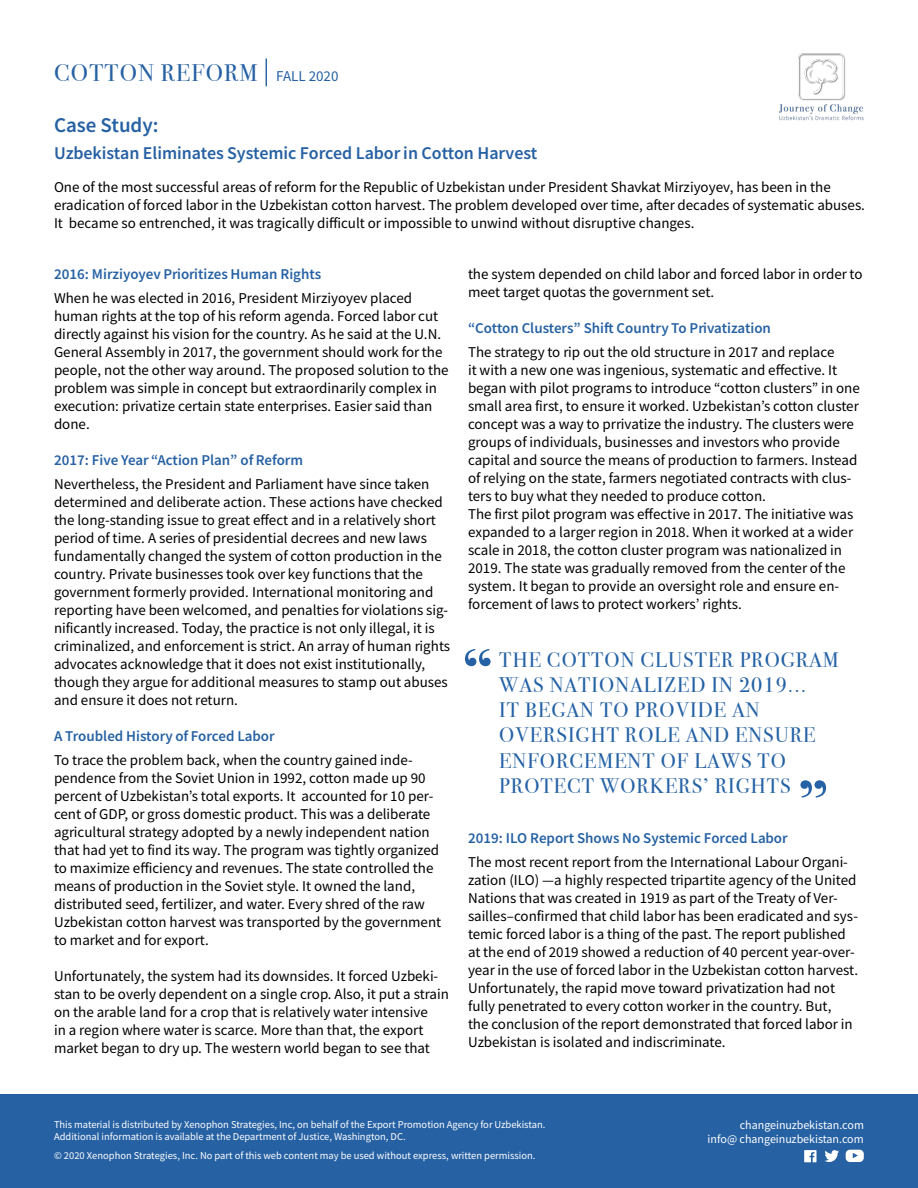
<style>
.page{position:relative;width:918px;height:1188px;background:#fff}
.page>*{position:absolute;margin:0;border:0;box-sizing:border-box;transform-origin:0 0}
.t1{font:76.95px "Bodoni Svty Two ITCTT";color:#2562a5}
.t2{font:24px "Bodoni Svty Two ITCTT";letter-spacing:.05em;color:#2661a3}
.t3{font:21px/25.2px "Bodoni Svty Two ITCTT";letter-spacing:.05em;color:#2562a5}
.t4{font:21px "Source Sans Variable";letter-spacing:.025em;color:#2661a3}
.t5{font:18px "Source Sans Variable";letter-spacing:.03em;color:#2661a3}
.t6{font:15px/18px "Source Sans Variable";letter-spacing:.02em;color:#000}
.t7{font:15px "Source Sans Variable";letter-spacing:.03em;color:#2661a3}
.t8{font:12px/14px "Source Sans Variable";letter-spacing:.02em;color:#fff;text-align:right}
.t9{font:10.5px/12.6px "Source Sans Variable";letter-spacing:.02em;color:#fff}
</style>
<div class="page">
<div style="left:0;top:1094px;width:918px;height:94px;background:#2661a3"></div>
<svg style="left:804px;top:1150px;width:13px;height:12px"></svg>
<svg style="left:825px;top:1150px;width:14px;height:12px"></svg>
<svg style="left:846px;top:1150px;width:18px;height:12px"></svg>
<svg style="left:266px;top:58px;width:1px;height:28px"></svg>
<img style="left:779px;top:53px;width:85px;height:68px">
<h2 class="t2" style="left:54px;top:53px;width:205px">COTTON REFORM</h2>
<p class="t7" style="left:276px;top:67px;width:63px">FALL 2020</p>
<h3 class="t4" style="left:54px;top:112px;width:105px">Case Study:</h3>
<p class="t5" style="left:54px;top:142px;width:484px">Uzbekistan Eliminates Systemic Forced Labor in Cotton Harvest</p>
<p class="t6" style="left:54px;top:178px;width:812px">One of the most successful areas of reform for the Republic of Uzbekistan under President Shavkat Mirziyoyev, has been in the eradication of forced labor in the Uzbekistan cotton harvest. The problem developed over time, after decades of systematic abuses.<br>It became so entrenched, it was tragically difficult or impossible to unwind without disruptive changes.</p>
<p class="t7" style="left:54px;top:265px;width:268px">2016: Mirziyoyev Prioritizes Human Rights</p>
<p class="t6" style="left:54px;top:289px;width:396px">When he was elected in 2016, President Mirziyoyev placed human rights at the top of his reform agenda. Forced labor cut directly against his vision for the country. As he said at the U.N.<br>General Assembly in 2017, the government should work for the people, not the other way around. The proposed solution to the problem was simple in concept but extraordinarily complex in execution: privatize certain state enterprises. Easier said than done.</p>
<p class="t7" style="left:54px;top:451px;width:250px">2017: Five Year “Action Plan” of Reform</p>
<p class="t6" style="left:54px;top:475px;width:397px">Nevertheless, the President and Parliament have since taken determined and deliberate action. These actions have checked the long-standing issue to great effect and in a relatively short period of time. A series of presidential decrees and new laws fundamentally changed the system of cotton production in the country. Private businesses took over key functions that the government formerly provided. International monitoring and reporting have been welcomed, and penalties for violations sig&shy;nificantly increased. Today, the practice is not only illegal, it is criminalized, and enforcement is strict. An array of human rights advocates acknowledge that it does not exist institutionally, though they argue for additional measures to stamp out abuses and ensure it does not return.</p>
<p class="t7" style="left:54px;top:727px;width:221px">A Troubled History of Forced Labor</p>
<p class="t6" style="left:54px;top:751px;width:388px">To trace the problem back, when the country gained inde&shy;pendence from the Soviet Union in 1992, cotton made up 90 percent of Uzbekistan’s total exports. It accounted for 10 per&shy;cent of GDP, or gross domestic product. This was a deliberate agricultural strategy adopted by a newly independent nation that had yet to find its way. The program was tightly organized to maximize efficiency and revenues. The state controlled the means of production in the Soviet style. It owned the land, distributed seed, fertilizer, and water. Every shred of the raw Uzbekistan cotton harvest was transported by the government to market and for export.</p>
<p class="t6" style="left:54px;top:967px;width:396px">Unfortunately, the system had its downsides. It forced Uzbeki&shy;stan to be overly dependent on a single crop. Also, it put a strain on the arable land for a crop that is relatively water intensive<br>in a region where water is scarce. More than that, the export market began to dry up. The western world began to see that</p>
<p class="t6" style="left:468px;top:265px;width:396px">the system depended on child labor and forced labor in order to meet target quotas the government set.</p>
<p class="t7" style="left:468px;top:319px;width:304px">“Cotton Clusters” Shift Country To Privatization</p>
<p class="t6" style="left:468px;top:343px;width:393px">The strategy to rip out the old structure in 2017 and replace<br>it with a new one was ingenious, systematic and effective. It began with pilot programs to introduce “cotton clusters” in one small area first, to ensure it worked. Uzbekistan’s cotton cluster concept was a way to prrivatize the industry. The clusters were groups of individuals, businesses and investors who provide capital and source the means of production to farmers. Instead of relying on the state, farmers negotiated contracts with clus&shy;ters to buy what they needed to produce cotton.<br>The first pilot program was effective in 2017. The initiative was expanded to a larger region in 2018. When it worked at a wider scale in 2018, the cotton cluster program was nationalized in 2019. The state was gradually removed from the center of the system. It began to provide an oversight role and ensure en&shy;forcement of laws to protect workers’ rights.</p>
<h1 class="t1" style="left:460px;top:615px;width:36px">“</h1>
<h3 class="t3" style="left:499px;top:645px;width:341px">THE COTTON CLUSTER PROGRAM<br>WAS NATIONALIZED IN 2019...<br>IT BEGAN TO PROVIDE AN<br>OVERSIGHT ROLE AND ENSURE<br>ENFORCEMENT OF LAWS TO<br>PROTECT WORKERS’ RIGHTS</h3>
<h1 class="t1" style="left:796px;top:745px;width:36px">”</h1>
<p class="t7" style="left:468px;top:829px;width:320px">2019: ILO Report Shows No Systemic Forced Labor</p>
<p class="t6" style="left:468px;top:853px;width:391px">The most recent report from the International Labour Organi&shy;zation (ILO) —a highly respected tripartite agency of the United Nations that was created in 1919 as part of the Treaty of Ver&shy;sailles–confirmed that child labor has been eradicated and sys&shy;temic forced labor is a thing of the past. The report published at the end of 2019 showed a reduction of 40 percent year-over&shy;year in the use of forced labor in the Uzbekistan cotton harvest.<br>Unfortunately, the rapid move toward privatization had not fully penetrated to every cotton worker in the country. But,<br>the conclusion of the report demonstrated that forced labor in Uzbekistan is isolated and indiscriminate.</p>
<p class="t9" style="left:54px;top:1118px;width:493px">This material is distributed by Xenophon Strategies, Inc, on behalf of the Export Promotion Agency for Uzbekistan.<br>Additional information is available at the Department of Justice, Washington, DC.</p>
<p class="t9" style="left:54px;top:1149px;width:483px">© 2020 Xenophon Strategies, Inc. No part of this web content may be used without express, written permission.</p>
<p class="t8" style="left:708px;top:1118px;width:158px">changeinuzbekistan.com<br>info@ changeinuzbekistan.com</p>
</div>
